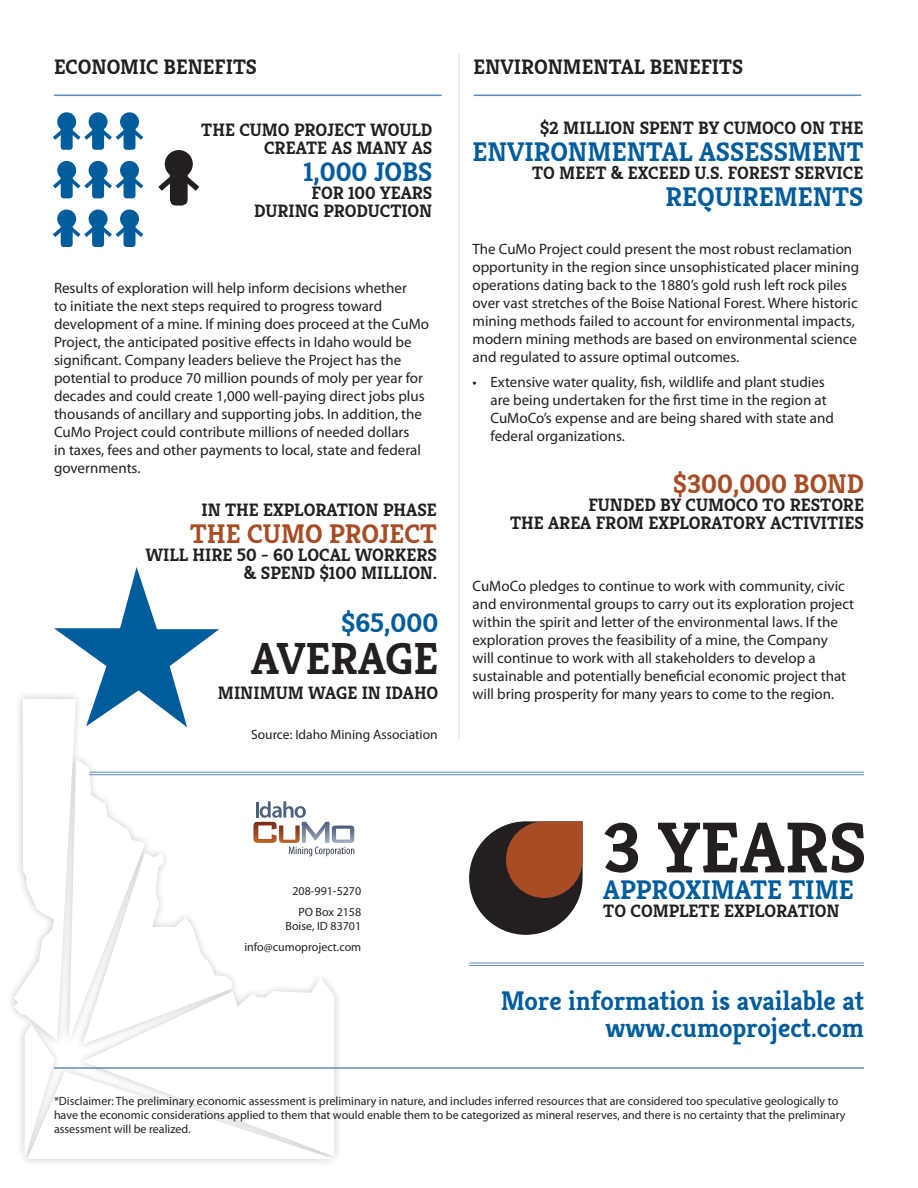
<style>
.page{position:relative;width:918px;height:1188px;background:#fff}
.page>*{position:absolute;margin:0;border:0;box-sizing:border-box;transform-origin:0 0}
.subhead_-_super_very{font:700 72px "Kreon";color:#231f20}
.subhead_-_very_large{font:700 45px "Kreon";color:#231f20}
.subhead_-_large{font:700 27px/27px "Kreon";color:#015c9c;text-align:right}
.subhead_-_large-2{font:700 27px "Kreon";color:#a74c24}
.subhead_-_large_-_co{font:700 27px "Kreon";color:#a74c24}
.heading{font:700 21px "Kreon";color:#231f20}
.subhead{font:700 18px "Kreon";color:#231f20}
.BULLET_LAST{font:15px/18px "Myriad Pro";color:#231f20}
.BULLET_LAST-2{font:13.5px "Myriad Pro";color:#231f20}
.t1{font:12px/14.4px "Myriad Pro";color:#231f20;text-align:right}
</style>
<div class="page">
<hr style="left:84px;top:772px;width:780px;height:1px;background:#628bc2">
<hr style="left:84px;top:774px;width:780px;height:1px;background:#628bc2">
<hr style="left:458px;top:54px;width:2px;height:687px;background:#e6ebef">
<hr style="left:54px;top:95px;width:388px;height:1px;background:#628bc2">
<hr style="left:474px;top:95px;width:387px;height:1px;background:#628bc2">
<div style="left:165px;top:150px;width:28px;height:28px;background:#231f20;border-radius:50%"></div>
<div style="left:170px;top:162px;width:18px;height:44px;background:#231f20;border-radius:6px"></div>
<svg style="left:158px;top:164px;width:41px;height:27px"></svg>
<div style="left:120px;top:112px;width:19px;height:19px;background:#015c9c;border-radius:50%"></div>
<div style="left:124px;top:120px;width:11px;height:30px;background:#015c9c;border-radius:3px"></div>
<div style="left:89px;top:112px;width:19px;height:19px;background:#015c9c;border-radius:50%"></div>
<div style="left:92px;top:120px;width:12px;height:30px;background:#015c9c;border-radius:3px"></div>
<div style="left:57px;top:112px;width:19px;height:19px;background:#015c9c;border-radius:50%"></div>
<div style="left:61px;top:120px;width:12px;height:30px;background:#015c9c;border-radius:3px"></div>
<svg style="left:53px;top:122px;width:90px;height:18px"></svg>
<div style="left:120px;top:161px;width:19px;height:19px;background:#015c9c;border-radius:50%"></div>
<div style="left:124px;top:169px;width:11px;height:29px;background:#015c9c;border-radius:3px"></div>
<div style="left:89px;top:161px;width:19px;height:19px;background:#015c9c;border-radius:50%"></div>
<div style="left:92px;top:169px;width:12px;height:29px;background:#015c9c;border-radius:3px"></div>
<div style="left:57px;top:161px;width:19px;height:19px;background:#015c9c;border-radius:50%"></div>
<div style="left:61px;top:169px;width:12px;height:29px;background:#015c9c;border-radius:3px"></div>
<svg style="left:53px;top:171px;width:90px;height:17px"></svg>
<div style="left:120px;top:210px;width:19px;height:18px;background:#015c9c;border-radius:50%"></div>
<div style="left:124px;top:217px;width:11px;height:30px;background:#015c9c;border-radius:3px"></div>
<div style="left:89px;top:210px;width:19px;height:18px;background:#015c9c;border-radius:50%"></div>
<div style="left:92px;top:217px;width:12px;height:30px;background:#015c9c;border-radius:3px"></div>
<div style="left:57px;top:210px;width:19px;height:18px;background:#015c9c;border-radius:50%"></div>
<div style="left:61px;top:217px;width:12px;height:30px;background:#015c9c;border-radius:3px"></div>
<svg style="left:53px;top:219px;width:90px;height:18px"></svg>
<hr style="left:469px;top:963px;width:395px;height:1px;background:#628bc2">
<hr style="left:469px;top:965px;width:395px;height:1px;background:#628bc2">
<svg style="left:469px;top:821px;width:114px;height:114px"></svg>
<div style="left:7px;top:690px;width:335px;height:477px;background:#231f20;opacity:.25"></div>
<hr style="left:54px;top:1067px;width:810px;height:2px;background:#628bc2">
<svg style="left:14px;top:567px;width:340px;height:592px"></svg>
<p class="heading" style="left:54px;top:54px;width:205px">ECONOMIC BENEFITS</p>
<p class="heading" style="left:474px;top:54px;width:271px">ENVIRONMENTAL BENEFITS</p>
<p class="subhead" style="left:201px;top:118px;width:233px">THE CUMO PROJECT WOULD</p>
<p class="subhead" style="left:264px;top:136px;width:170px">CREATE AS MANY AS</p>
<p class="subhead_-_large" style="left:304px;top:158px;width:130px">1,000 JOBS</p>
<p class="subhead" style="left:312px;top:181px;width:122px">FOR 100 YEARS</p>
<p class="subhead" style="left:254px;top:199px;width:180px">DURING PRODUCTION</p>
<p class="BULLET_LAST" style="left:54px;top:279px;width:377px">Results of exploration will help inform decisions whether<br>to initiate the next steps required to progress toward development of a mine. If mining does proceed at the CuMo Project, the anticipated positive effects in Idaho would be significant. Company leaders believe the Project has the potential to produce 70 million pounds of moly per year for decades and could create 1,000 well-paying direct jobs plus thousands of ancillary and supporting jobs. In addition, the CuMo Project could contribute millions of needed dollars<br>in taxes, fees and other payments to local, state and federal governments.</p>
<p class="subhead" style="left:201px;top:498px;width:237px">IN THE EXPLORATION PHASE</p>
<p class="subhead_-_large-2" style="left:190px;top:516px;width:248px">THE CUMO PROJECT</p>
<p class="subhead" style="left:145px;top:543px;width:293px">WILL HIRE 50 - 60 LOCAL WORKERS</p>
<p class="subhead" style="left:244px;top:561px;width:195px">&amp; SPEND $100 MILLION.</p>
<p class="subhead_-_large" style="left:342px;top:610px;width:98px">$65,000</p>
<p class="subhead_-_very_large" style="left:251px;top:631px;width:189px">AVERAGE</p>
<p class="subhead" style="left:218px;top:682px;width:222px">MINIMUM WAGE IN IDAHO</p>
<p class="BULLET_LAST-2" style="left:251px;top:726px;width:188px">Source: Idaho Mining Association</p>
<p class="t1" style="left:292px;top:883px;width:70px">208-991-5270</p>
<p class="t1" style="left:286px;top:904px;width:77px">PO Box 2158<br>Boise, ID 83701</p>
<p class="t1" style="left:244px;top:940px;width:118px">info@cumoproject.com</p>
<p class="subhead" style="left:540px;top:116px;width:325px">$2 MILLION SPENT BY CUMOCO ON THE</p>
<p class="subhead_-_large" style="left:473px;top:138px;width:392px">ENVIRONMENTAL ASSESSMENT</p>
<p class="subhead" style="left:532px;top:161px;width:333px">TO MEET &amp; EXCEED U.S. FOREST SERVICE</p>
<p class="subhead_-_large" style="left:666px;top:183px;width:199px">REQUIREMENTS</p>
<p class="BULLET_LAST" style="left:472px;top:240px;width:388px">The CuMo Project could present the most robust reclamation opportunity in the region since unsophisticated placer mining operations dating back to the 1880’s gold rush left rock piles over vast stretches of the Boise National Forest. Where historic mining methods failed to account for environmental impacts, modern mining methods are based on environmental science and regulated to assure optimal outcomes.</p>
<p class="BULLET_LAST" style="left:490px;top:372px;width:345px;text-indent:-18px">• Extensive water quality, fish, wildlife and plant studies are being undertaken for the first time in the region at CuMoCo’s expense and are being shared with state and federal organizations.</p>
<p class="subhead_-_large_-_co" style="left:673px;top:467px;width:192px">$300,000 BOND</p>
<p class="subhead" style="left:588px;top:494px;width:277px">FUNDED BY CUMOCO TO RESTORE</p>
<p class="subhead" style="left:510px;top:512px;width:355px">THE AREA FROM EXPLORATORY ACTIVITIES</p>
<p class="BULLET_LAST" style="left:472px;top:577px;width:383px">CuMoCo pledges to continue to work with community, civic and environmental groups to carry out its exploration project within the spirit and letter of the environmental laws. If the exploration proves the feasibility of a mine, the Company<br>will continue to work with all stakeholders to develop a sustainable and potentially beneficial economic project that will bring prosperity for many years to come to the region.</p>
<p class="subhead_-_super_very" style="left:603px;top:802px;width:265px">3 YEARS</p>
<p class="subhead_-_large" style="left:603px;top:877px;width:252px">APPROXIMATE TIME</p>
<p class="subhead" style="left:603px;top:900px;width:238px">TO COMPLETE EXPLORATION</p>
<p class="subhead_-_large" style="left:501px;top:987px;width:365px">More information is available at www.cumoproject.com</p>
<p class="t1" style="left:54px;top:1093px;width:793px;text-align:left">*Disclaimer: The preliminary economic assessment is preliminary in nature, and includes inferred resources that are considered too speculative geologically to have the economic considerations applied to them that would enable them to be categorized as mineral reserves, and there is no certainty that the preliminary assessment will be realized.</p>
</div>
